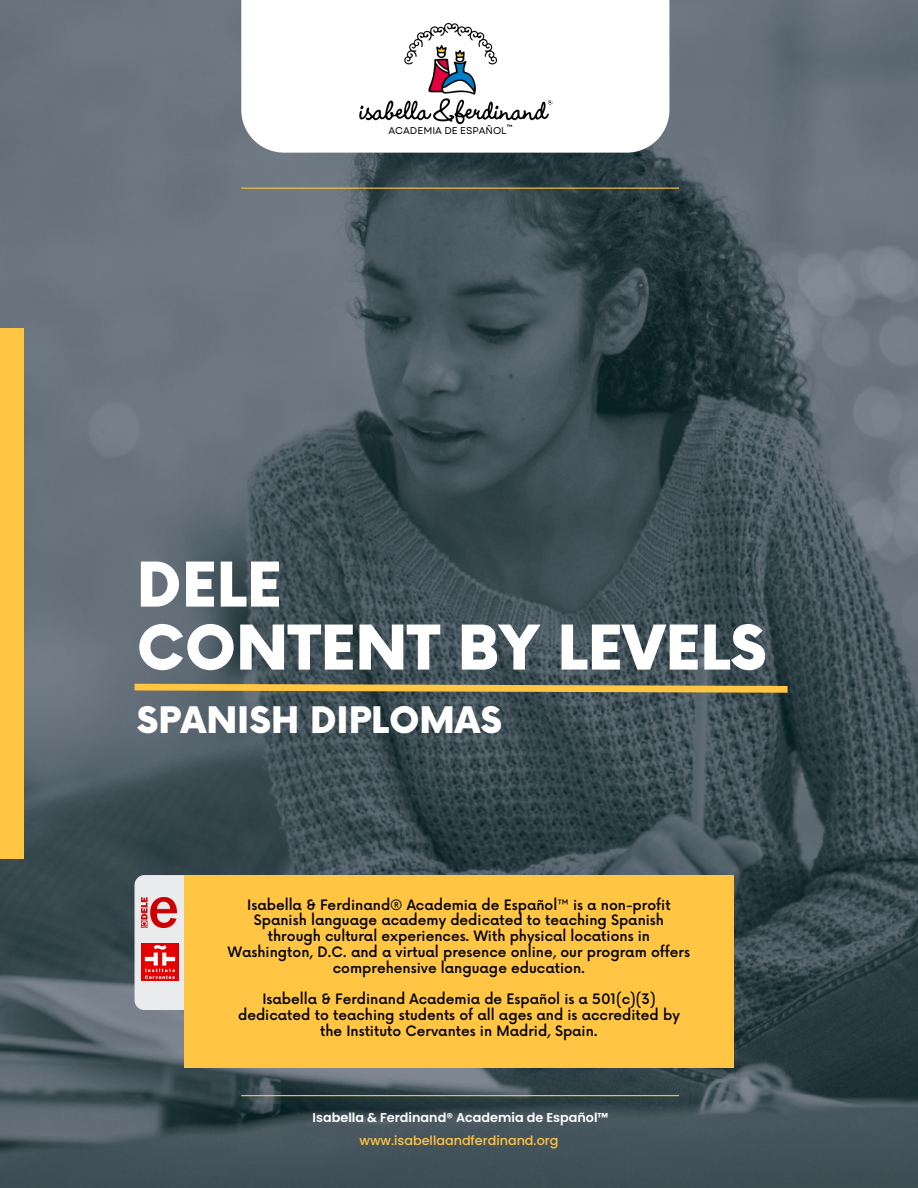
<style>
.page{position:relative;width:918px;height:1188px;background:#fff}
.page>*{position:absolute;margin:0;border:0;box-sizing:border-box;transform-origin:0 0}
.t1{font:900 60.15px/63px "Now";color:#fff}
.t2{font:900 35.7px "Now";color:#fff}
.t3{font:500 13.95px/15.8px "Now";color:#000;text-align:center}
.t4{font:600 12.75px "Poppins";color:#fff}
.t5{font:500 12.75px "Poppins";color:#ffc543}
.t6{font:9.75px "Garet";color:#000}
.t7{font:700 3.45px "Garet";color:#000}
</style>
<div class="page">
<img style="left:0;top:0;width:918px;height:1188px">
<div style="left:0;top:329px;width:23px;height:530px;background:#ffc543"></div>
<hr style="left:241px;top:188px;width:438px;height:1px;background:#ffc543">
<svg style="left:241px;top:0;width:428px;height:153px"></svg>
<img style="left:329px;top:15px;width:266px;height:110px">
<div style="left:135px;top:875px;width:49px;height:135px;background:#eaebed"></div>
<div style="left:184px;top:875px;width:550px;height:193px;background:#ffc543"></div>
<svg style="left:128px;top:680px;width:666px;height:16px;background:#918251"></svg>
<hr style="left:241px;top:1095px;width:438px;height:1px;background:#ffc543">
<img style="left:142px;top:898px;width:35px;height:29px">
<img style="left:142px;top:944px;width:37px;height:37px">
<p class="t6" style="left:388px;top:124px;width:120px">ACADEMIA DE ESPAÑOL</p>
<p class="t7" style="left:507px;top:123px;width:7px">TM</p>
<p class="t1" style="left:137px;top:557px;width:632px">DELE<br>CONTENT BY LEVELS</p>
<h1 class="t2" style="left:137px;top:701px;width:367px">SPANISH DIPLOMAS</h1>
<p class="t3" style="left:228px;top:897px;width:464px">Isabella &amp; Ferdinand® Academia de Español™ is a non-profit Spanish language academy dedicated to teaching Spanish through cultural experiences. With physical locations in Washington, D.C. and a virtual presence online, our program offers comprehensive language education.</p>
<p class="t3" style="left:238px;top:992px;width:443px">Isabella &amp; Ferdinand Academia de Español is a 501(c)(3) dedicated to teaching students of all ages and is accredited by the Instituto Cervantes in Madrid, Spain.</p>
<h2 class="t4" style="left:313px;top:1109px;width:297px">Isabella &amp; Ferdinand® Academia de Español™</h2>
<p class="t5" style="left:360px;top:1131px;width:200px">www.isabellaandferdinand.org</p>
</div>
